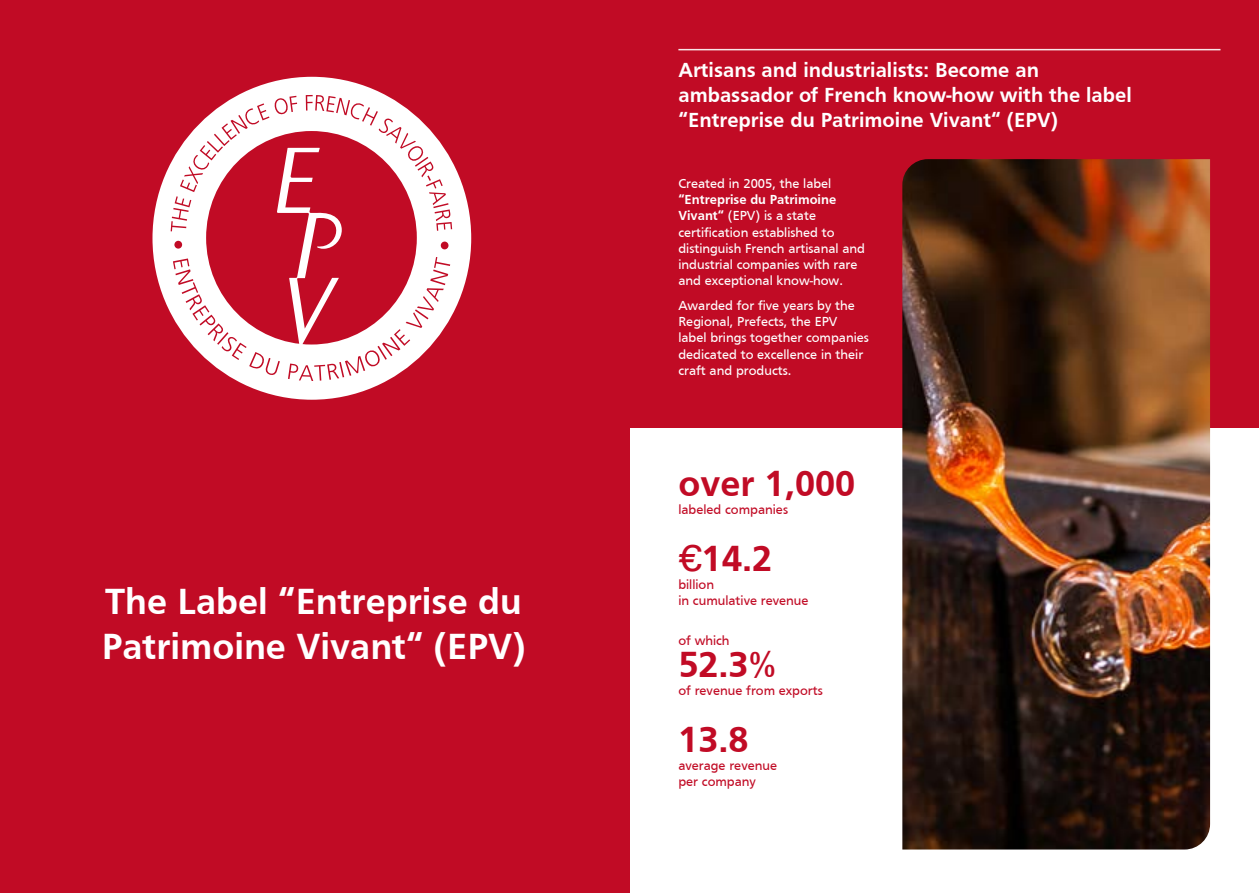
<style>
.page{position:relative;width:1259px;height:893px;background:#fff}
.page>*{position:absolute;margin:0;border:0;box-sizing:border-box;transform-origin:0 0}
.t1{font:700 37.5px/45px "Frutiger";color:#fff}
.t2{font:700 37.5px "Frutiger";color:#c10b25}
.t3{font:700 21px/25.2px "Frutiger";color:#fff}
.t4{font:13.5px/16.2px "Frutiger";color:#fff}
.t5{font:13.5px/16.2px "Frutiger";color:#c10b25}
.s1{font-weight:700}
.s2{font-family:"Univers";font-weight:500}
</style>
<div class="page">
<div style="left:0;top:0;width:629px;height:893px;background:#c10b25"></div>
<div style="left:608px;top:0;width:651px;height:427px;background:#c10b25"></div>
<hr style="left:678px;top:49px;width:542px;height:1px;background:#fff">
<img style="left:902px;top:159px;width:308px;height:690px">
<div style="left:152px;top:77px;width:319px;height:323px;background:#fff;border-radius:50%"></div>
<svg style="left:171px;top:95px;width:281px;height:286px"></svg>
<h1 class="t1" style="left:102px;top:578px;width:425px">The Label “Entreprise du<br>Patrimoine Vivant“ (EPV)</h1>
<h2 class="t3" style="left:678px;top:57px;width:455px">Artisans and industrialists: Become an ambassador of French know-how with the label “Entreprise du Patrimoine Vivant“ (EPV)</h2>
<p class="t4" style="left:678px;top:175px;width:154px">Created in 2005, the label</p>
<p class="t4" style="left:678px;top:191px;width:188px"><span class="s1">“Entreprise du Patrimoine<br>Vivant“</span> (EPV) is a state certification established to distinguish French artisanal and industrial companies with rare and exceptional know-how.</p>
<p class="t4" style="left:678px;top:297px;width:192px">Awarded for five years by the<br>Regional, Prefects, the EPV label brings together companies dedicated to excellence in their craft and products.</p>
<h1 class="t2" style="left:678px;top:462px;width:178px">over 1,000</h1>
<p class="t5" style="left:678px;top:501px;width:111px">labeled companies</p>
<h1 class="t2" style="left:678px;top:537px;width:95px"><span class="s2">€</span>14.2</h1>
<p class="t5" style="left:678px;top:576px;width:132px">billion<br>in cumulative revenue</p>
<p class="t5" style="left:678px;top:632px;width:53px">of which</p>
<p class="t5" style="left:678px;top:682px;width:146px">of revenue from exports</p>
<h1 class="t2" style="left:678px;top:718px;width:72px">13.8</h1>
<p class="t5" style="left:678px;top:757px;width:100px">average revenue per company</p>
<h1 class="t2" style="left:678px;top:643px;width:99px">52.3%</h1>
</div>
